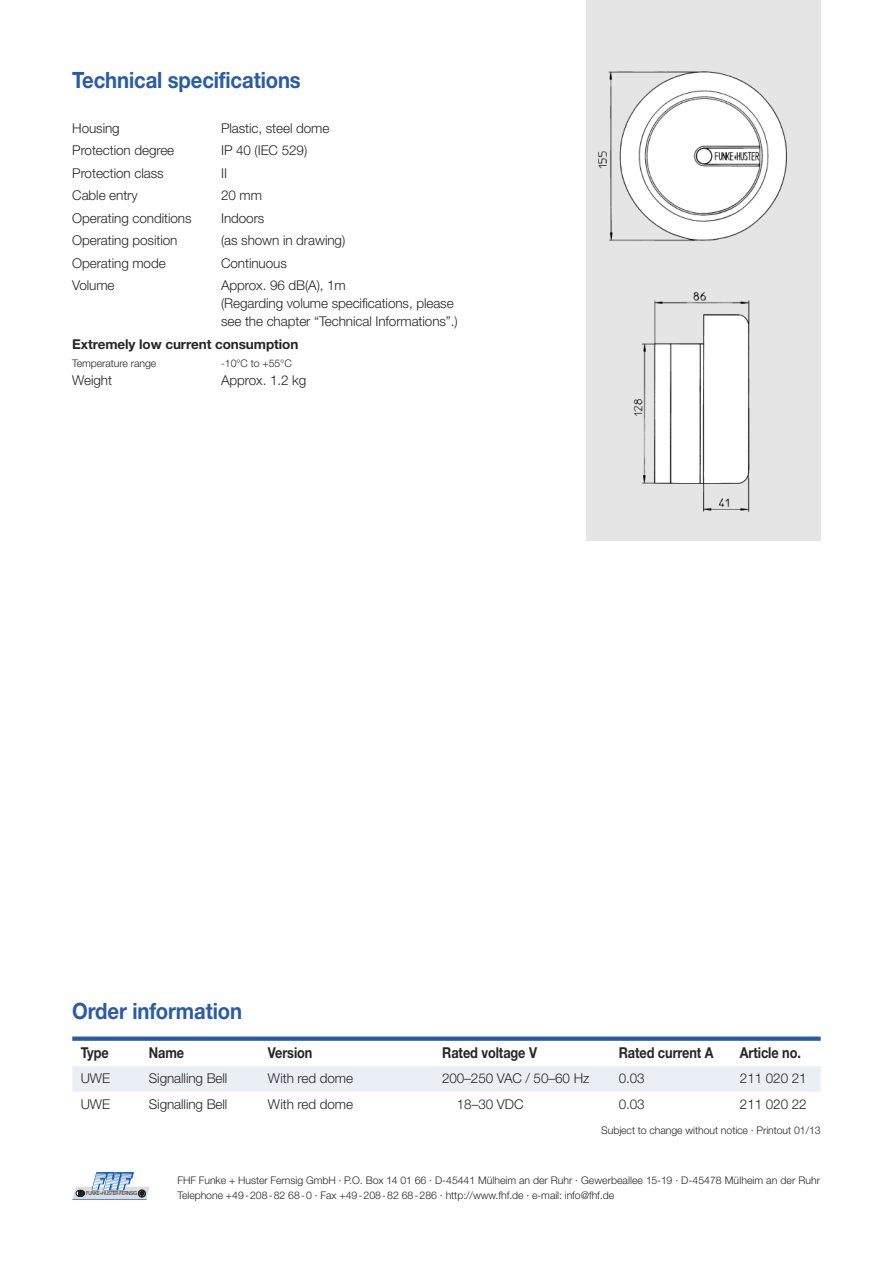
<style>
.page{position:relative;width:893px;height:1263px;background:#fff}
.page>*{position:absolute;margin:0;border:0;box-sizing:border-box;transform-origin:0 0}
.t1{font:700 22.5px "Helvetica Neue";letter-spacing:-.005em;color:#295ba7;scale:.9 1}
.t2{font:700 15px "Helvetica Neue";letter-spacing:-.005em;color:#272627;scale:.85 1}
.t3{font:300 13.5px/18px "Helvetica Neue";letter-spacing:-.005em;color:#272627}
.t4{font:700 13.5px "Helvetica Neue";letter-spacing:-.005em;color:#272627}
.t5{font:300 10.5px/14.9px "Helvetica Neue";letter-spacing:-.005em;color:#272627}
.t6{font:5.55px "Helvetica Neue";color:#231f20;scale:.8 1}
</style>
<div class="page">
<svg style="left:72px;top:1198px;width:75px;height:1px"></svg>
<hr style="left:72px;top:1199px;width:75px;height:1px;background:#015bab">
<svg style="left:73px;top:1172px;width:77px;height:26px"></svg>
<div style="left:76px;top:1190px;width:9px;height:6px;border:1px solid #231f20;border-radius:50%"></div>
<img style="left:587px;top:0;width:234px;height:540px">
<div style="left:72px;top:1036px;width:749px;height:5px;background:#295ba7"></div>
<div style="left:72px;top:1066px;width:749px;height:26px;background:#eaeff6"></div>
<h1 class="t1" style="left:72px;top:72px;width:255px">Technical specifications</h1>
<p class="t3" style="left:72px;top:120px;width:49px">Housing</p>
<p class="t3" style="left:221px;top:120px;width:110px">Plastic, steel dome</p>
<p class="t3" style="left:72px;top:143px;width:104px">Protection degree</p>
<p class="t3" style="left:221px;top:143px;width:88px">IP 40 (IEC 529)</p>
<p class="t3" style="left:72px;top:165px;width:93px">Protection class</p>
<p class="t3" style="left:221px;top:165px;width:7px">II</p>
<p class="t3" style="left:72px;top:188px;width:67px">Cable entry</p>
<p class="t3" style="left:221px;top:188px;width:42px">20 mm</p>
<p class="t3" style="left:72px;top:210px;width:121px">Operating conditions</p>
<p class="t3" style="left:221px;top:210px;width:45px">Indoors</p>
<p class="t3" style="left:72px;top:233px;width:107px">Operating position</p>
<p class="t3" style="left:221px;top:233px;width:126px">(as shown in drawing)</p>
<p class="t3" style="left:72px;top:255px;width:95px">Operating mode</p>
<p class="t3" style="left:221px;top:255px;width:67px">Continuous</p>
<p class="t3" style="left:72px;top:278px;width:44px">Volume</p>
<p class="t3" style="left:221px;top:278px;width:238px">Approx. 96 dB(A), 1m<br>(Regarding volume specifications, please see the chapter “Technical Informations”.)</p>
<p class="t4" style="left:72px;top:339px;width:228px">Extremely low current consumption</p>
<p class="t5" style="left:72px;top:357px;width:85px">Temperature range</p>
<p class="t5" style="left:221px;top:357px;width:72px">-10°C to +55°C</p>
<p class="t3" style="left:72px;top:372px;width:41px">Weight</p>
<p class="t3" style="left:221px;top:372px;width:87px">Approx. 1.2 kg</p>
<h1 class="t1" style="left:72px;top:1003px;width:190px">Order information</h1>
<p class="t2" style="left:81px;top:1047px;width:35px">Type</p>
<p class="t2" style="left:149px;top:1047px;width:43px">Name</p>
<p class="t2" style="left:268px;top:1047px;width:54px">Version</p>
<p class="t2" style="left:442px;top:1047px;width:113px">Rated voltage V</p>
<p class="t2" style="left:619px;top:1047px;width:113px">Rated current A</p>
<p class="t2" style="left:740px;top:1047px;width:73px">Article no.</p>
<p class="t3" style="left:81px;top:1071px;width:31px">UWE</p>
<p class="t3" style="left:149px;top:1071px;width:80px">Signalling Bell</p>
<p class="t3" style="left:268px;top:1071px;width:87px">With red dome</p>
<p class="t3" style="left:442px;top:1071px;width:149px">200–250 VAC / 50–60 Hz</p>
<p class="t3" style="left:619px;top:1071px;width:28px">0.03</p>
<p class="t3" style="left:740px;top:1071px;width:68px">211 020 21</p>
<p class="t3" style="left:81px;top:1096px;width:31px">UWE</p>
<p class="t3" style="left:149px;top:1096px;width:80px">Signalling Bell</p>
<p class="t3" style="left:268px;top:1096px;width:87px">With red dome</p>
<p class="t3" style="left:457px;top:1096px;width:68px">18–30 VDC</p>
<p class="t3" style="left:619px;top:1096px;width:28px">0.03</p>
<p class="t3" style="left:740px;top:1096px;width:68px">211 020 22</p>
<p class="t5" style="left:601px;top:1124px;width:221px">Subject to change without notice · Printout 01/13</p>
<p class="t6" style="left:86px;top:1191px;width:65px">FUNKE+HUSTER<sup>•</sup>FERNSIG</p>
<p class="t5" style="left:178px;top:1174px;width:644px">FHF Funke + Huster Fernsig GmbH · P.O. Box 14 01 66 · D-45441 Mülheim an der Ruhr · Gewerbeallee 15-19 · D-45478 Mülheim an der Ruhr<br>Telephone +49-208-82 68-0 · Fax +49-208-82 68-286 · http://www.fhf.de · e-mail: info@fhf.de</p>
</div>
